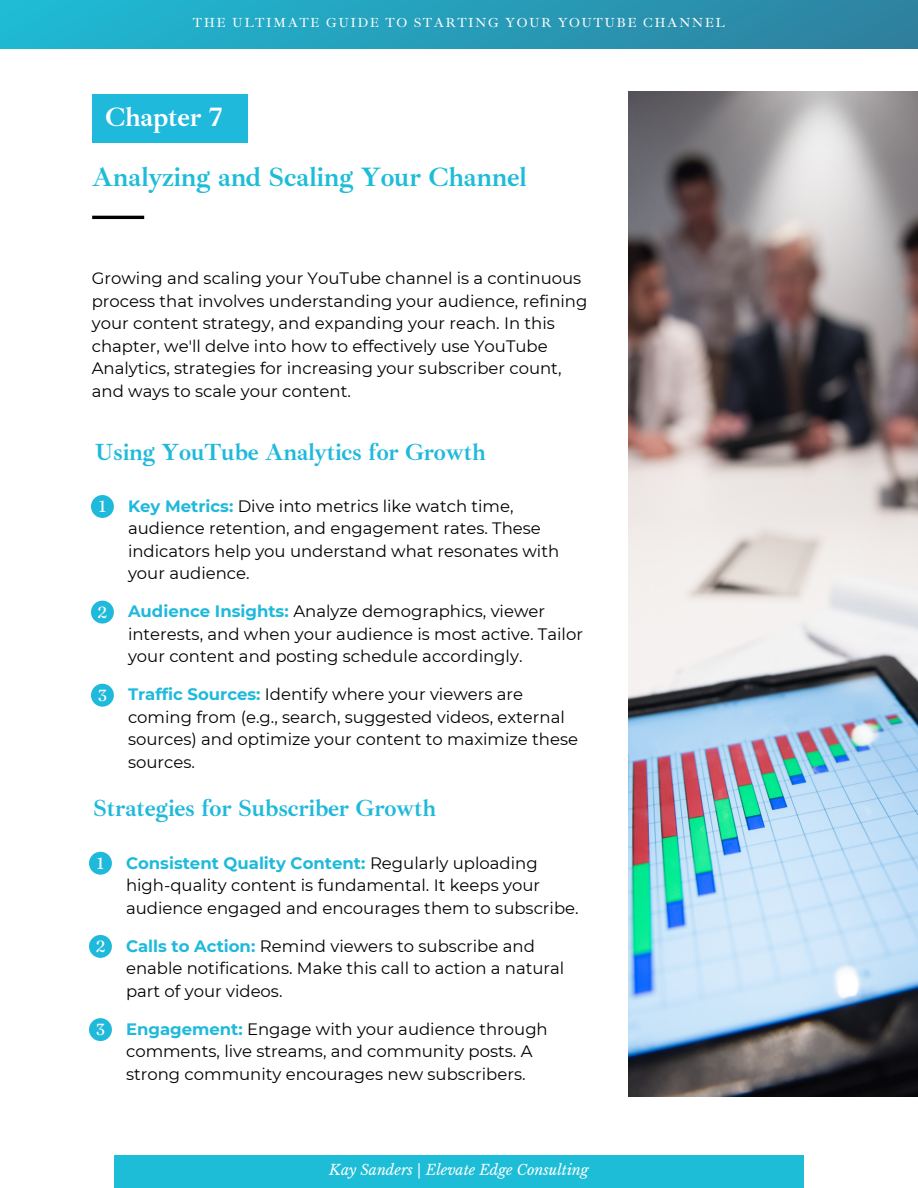
<style>
.page{position:relative;width:918px;height:1188px;background:#fff}
.page>*{position:absolute;margin:0;border:0;box-sizing:border-box;transform-origin:0 0}
.t1{font:700 27.3px "Ibarra Real Nova";letter-spacing:-.01em;color:#1ebdd7}
.t2{font:700 27.3px "Ibarra Real Nova";letter-spacing:-.01em;color:#fff}
.t3{font:700 24px "Ibarra Real Nova";letter-spacing:-.01em;color:#1fb9db}
.t4{font:16.5px/22.5px "Montserrat";color:#000}
.t5{font:16.05px "Fraunces 9 pt";color:#fff}
.t6{font:italic 14.25px "Libre Baskerville";color:#fff}
.t7{font:13.5px "Ibarra Real Nova";letter-spacing:.11em;color:#fff}
.s1{font-weight:700;color:#1fb9db}
</style>
<div class="page">
<div style="left:114px;top:1155px;width:690px;height:33px;background:#1ebdd7"></div>
<div style="left:1px;top:0;width:916px;height:48px;background:linear-gradient(to right,#1fbad5,#2f809e)"></div>
<img style="left:629px;top:92px;width:289px;height:1004px">
<div style="left:92px;top:95px;width:156px;height:48px;background:#1fb9db"></div>
<hr style="left:92px;top:216px;width:52px;height:3px;background:#000">
<div style="left:91px;top:495px;width:22px;height:23px;background:#1fb9db;border-radius:50%"></div>
<div style="left:91px;top:601px;width:22px;height:22px;background:#1fb9db;border-radius:50%"></div>
<div style="left:91px;top:684px;width:22px;height:22px;background:#1fb9db;border-radius:50%"></div>
<div style="left:89px;top:852px;width:23px;height:22px;background:#1fb9db;border-radius:50%"></div>
<div style="left:89px;top:935px;width:23px;height:22px;background:#1fb9db;border-radius:50%"></div>
<div style="left:89px;top:1018px;width:23px;height:23px;background:#1fb9db;border-radius:50%"></div>
<p class="t7" style="left:193px;top:15px;width:534px">THE ULTIMATE GUIDE TO STARTING YOUR YOUTUBE CHANNEL</p>
<p class="t2" style="left:105px;top:100px;width:119px">Chapter 7</p>
<p class="t1" style="left:92px;top:160px;width:436px">Analyzing and Scaling Your Channel</p>
<p class="t4" style="left:92px;top:267px;width:497px">Growing and scaling your YouTube channel is a continuous process that involves understanding your audience, refining your content strategy, and expanding your reach. In this chapter, we'll delve into how to effectively use YouTube Analytics, strategies for increasing your subscriber count, and ways to scale your content.</p>
<p class="t3" style="left:95px;top:437px;width:392px">Using YouTube Analytics for Growth</p>
<p class="t5" style="left:99px;top:496px;width:9px">1</p>
<p class="t4" style="left:128px;top:495px;width:433px"><span class="s1">Key Metrics:</span> Dive into metrics like watch time, audience retention, and engagement rates. These indicators help you understand what resonates with your audience.</p>
<p class="t5" style="left:98px;top:602px;width:11px">2</p>
<p class="t4" style="left:128px;top:600px;width:456px"><span class="s1">Audience Insights:</span> Analyze demographics, viewer interests, and when your audience is most active. Tailor your content and posting schedule accordingly.</p>
<p class="t5" style="left:98px;top:685px;width:10px">3</p>
<p class="t4" style="left:128px;top:683px;width:452px"><span class="s1">Traffic Sources:</span> Identify where your viewers are coming from (e.g., search, suggested videos, external sources) and optimize your content to maximize these sources.</p>
<p class="t3" style="left:93px;top:793px;width:345px">Strategies for Subscriber Growth</p>
<p class="t4" style="left:126px;top:851px;width:454px"><span class="s1">Consistent Quality Content:</span> Regularly uploading high-quality content is fundamental. It keeps your audience engaged and encourages them to subscribe.</p>
<p class="t5" style="left:97px;top:853px;width:9px">1</p>
<p class="t5" style="left:96px;top:936px;width:11px">2</p>
<p class="t5" style="left:96px;top:1020px;width:10px">3</p>
<p class="t4" style="left:126px;top:935px;width:440px"><span class="s1">Calls to Action:</span> Remind viewers to subscribe and enable notifications. Make this call to action a natural part of your videos.</p>
<p class="t4" style="left:126px;top:1018px;width:423px"><span class="s1">Engagement:</span> Engage with your audience through comments, live streams, and community posts. A strong community encourages new subscribers.</p>
<p class="t6" style="left:329px;top:1162px;width:261px">Kay Sanders | Elevate Edge Consulting</p>
</div>
